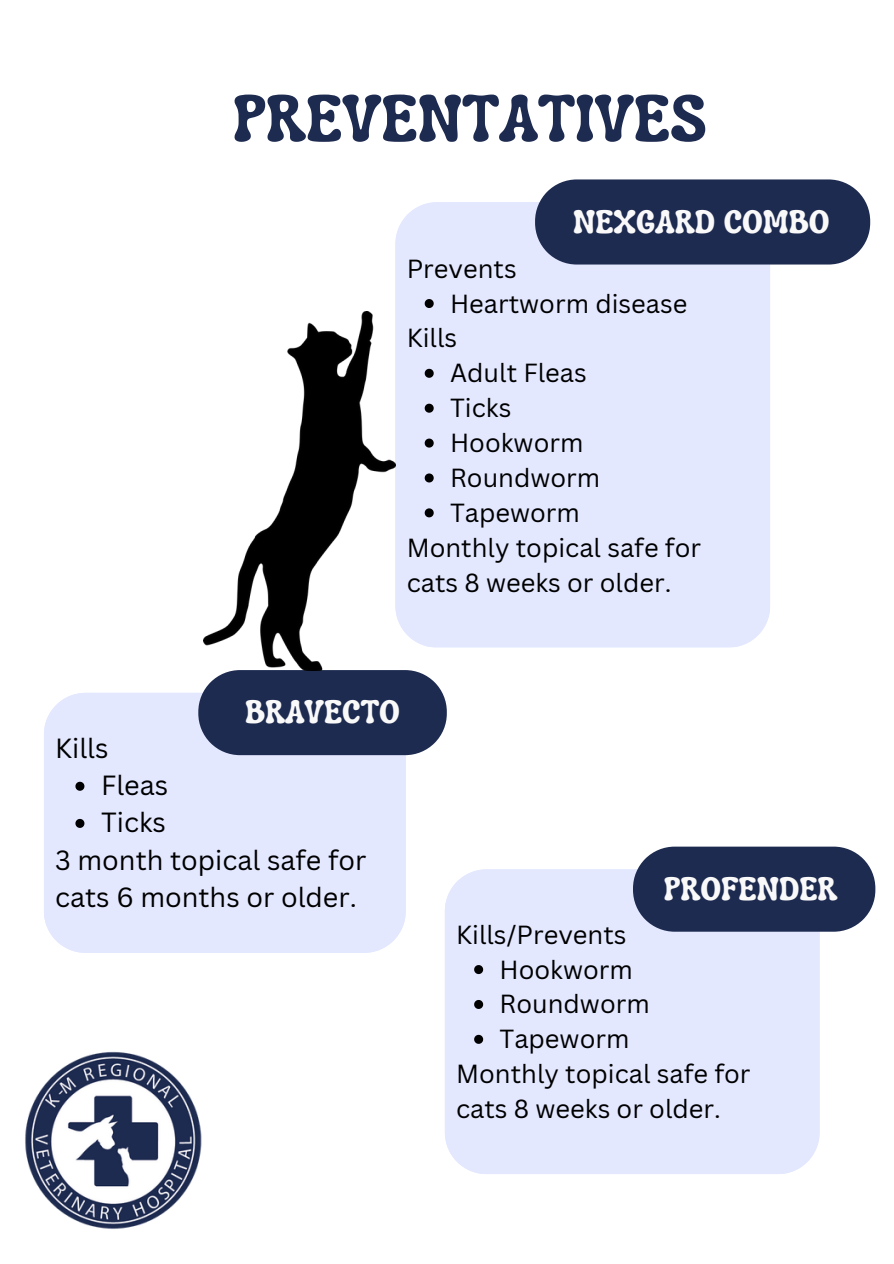
<style>
.page{position:relative;width:894px;height:1264px;background:#fff}
.page>*{position:absolute;margin:0;border:0;box-sizing:border-box;transform-origin:0 0}
.t1{font:700 66px "Luckybones";color:#1e2b50}
.t2{font:700 33px "Luckybones";color:#f9f9f9}
.t3{font:27px/37.2px "Canva Sans";color:#000}
.t4{font:25.5px/34.8px "Canva Sans";color:#000}
</style>
<div class="page">
<div style="left:445px;top:869px;width:374px;height:305px;background:#e3e8ff"></div>
<svg style="left:474px;top:965px;width:9px;height:9px"></svg>
<svg style="left:474px;top:999px;width:9px;height:9px"></svg>
<svg style="left:474px;top:1034px;width:9px;height:9px"></svg>
<svg style="left:632px;top:846px;width:243px;height:85px;background:#2f3b5e"></svg>
<div style="left:44px;top:693px;width:361px;height:259px;background:#e3e8ff"></div>
<svg style="left:75px;top:781px;width:9px;height:9px"></svg>
<svg style="left:75px;top:819px;width:9px;height:9px"></svg>
<svg style="left:198px;top:670px;width:248px;height:85px;background:#2d395c"></svg>
<div style="left:395px;top:219px;width:374px;height:428px;background:#e3e8ff"></div>
<svg style="left:424px;top:369px;width:9px;height:9px"></svg>
<svg style="left:424px;top:404px;width:9px;height:9px"></svg>
<svg style="left:424px;top:438px;width:9px;height:9px"></svg>
<svg style="left:424px;top:473px;width:9px;height:9px"></svg>
<svg style="left:424px;top:508px;width:9px;height:9px"></svg>
<svg style="left:404px;top:179px;width:467px;height:150px"></svg>
<img style="left:203px;top:311px;width:193px;height:359px">
<img style="left:25px;top:1051px;width:177px;height:178px">
<h2 class="t1" style="left:233px;top:75px;width:475px">PREVENTATIVES</h2>
<p class="t2" style="left:573px;top:200px;width:258px">NEXGARD COMBO</p>
<p class="t4" style="left:406px;top:250px;width:111px">Prevents</p>
<p class="t4" style="left:450px;top:285px;width:239px">Heartworm disease</p>
<h2 class="t4" style="left:406px;top:320px;width:52px">Kills</h2>
<p class="t4" style="left:450px;top:355px;width:138px">Adult Fleas</p>
<p class="t4" style="left:450px;top:390px;width:63px">Ticks</p>
<p class="t4" style="left:450px;top:425px;width:135px">Hookworm</p>
<p class="t4" style="left:450px;top:459px;width:152px">Roundworm</p>
<p class="t4" style="left:450px;top:494px;width:131px">Tapeworm</p>
<p class="t4" style="left:406px;top:529px;width:296px">Monthly topical safe for cats 8 weeks or older.</p>
<p class="t2" style="left:245px;top:690px;width:156px">BRAVECTO</p>
<p class="t3" style="left:55px;top:729px;width:55px">Kills</p>
<p class="t3" style="left:101px;top:766px;width:69px">Fleas</p>
<p class="t3" style="left:101px;top:803px;width:66px">Ticks</p>
<p class="t3" style="left:55px;top:840px;width:312px">3 month topical safe for cats 6 months or older.</p>
<p class="t2" style="left:663px;top:867px;width:175px">PROFENDER</p>
<p class="t4" style="left:456px;top:916px;width:172px">Kills/Prevents</p>
<h1 class="t4" style="left:499px;top:951px;width:135px">Hookworm</h1>
<h2 class="t4" style="left:499px;top:986px;width:152px">Roundworm</h2>
<p class="t4" style="left:499px;top:1021px;width:131px">Tapeworm</p>
<p class="t4" style="left:456px;top:1055px;width:296px">Monthly topical safe for cats 8 weeks or older.</p>
</div>
